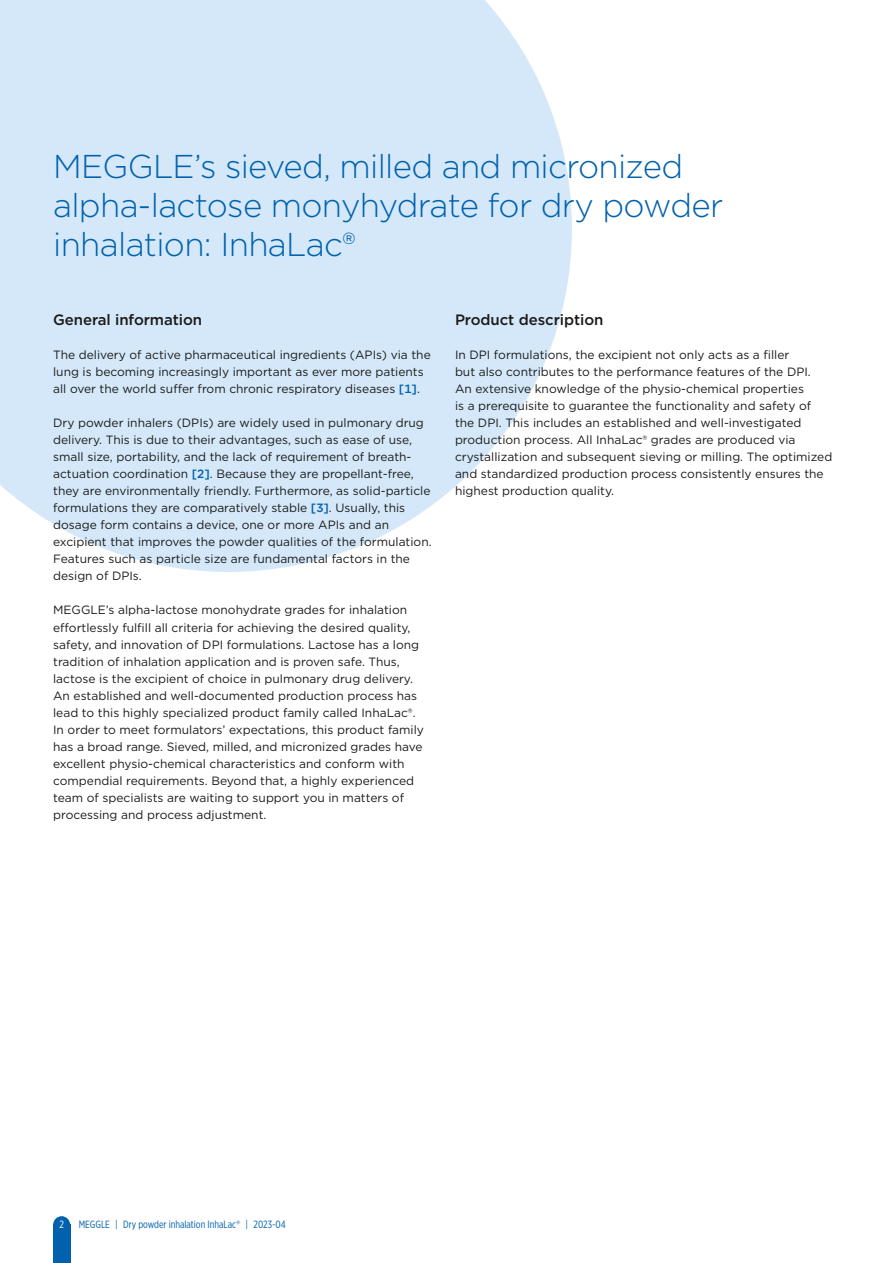
<style>
.page{position:relative;width:893px;height:1263px;background:#fff}
.page>*{position:absolute;margin:0;border:0;box-sizing:border-box;transform-origin:0 0}
.M_Head_22pt_26pt_G{font:300 33px/39px "Gotham";letter-spacing:-.02em;color:#0061ad}
.M_Subhead_10pt_4mm_G{font:500 15px "Gotham";letter-spacing:-.005em;color:#1a1a18}
.M_Copy_8pt_4mm_G_GRE{font:12px/17px "Gotham";color:#1a1a18}
.M_Category_7pt_10pt{font:10.5px "Gotham X Narrow";color:#0061ad}
.t1{font:10.5px "Gotham X Narrow";color:#fff}
.s1{font-weight:500;color:#0061ad}
.s2{font-family:"Gotham"}
</style>
<div class="page">
<svg style="left:0;top:0;width:572px;height:572px;background:#d8eaf9"></svg>
<div style="left:53px;top:1225px;width:17px;height:38px;background:#0061ad"></div>
<div style="left:53px;top:1216px;width:17px;height:17px;background:#0061ad;border-radius:50%"></div>
<p class="M_Head_22pt_26pt_G" style="left:53px;top:146px;width:672px">MEGGLE’s sieved, milled and micronized alpha-lactose monyhydrate for dry powder inhalation: InhaLac®</p>
<p class="M_Subhead_10pt_4mm_G" style="left:53px;top:310px;width:150px">General information</p>
<p class="M_Copy_8pt_4mm_G_GRE" style="left:53px;top:346px;width:379px">The delivery of active pharmaceutical ingredients (APIs) via the lung is becoming increasingly important as ever more patients all over the world suffer from chronic respiratory diseases <span class="s1">[1]</span>.</p>
<p class="M_Copy_8pt_4mm_G_GRE" style="left:53px;top:414px;width:380px">Dry powder inhalers (DPIs) are widely used in pulmonary drug delivery. This is due to their advantages, such as ease of use, small size, portability, and the lack of requirement of breath&shy;actuation coordination <span class="s1">[2]</span>. Because they are propellant-free, they are environmentally friendly. Furthermore, as solid-particle formulations they are comparatively stable <span class="s1">[3]</span>. Usually, this dosage form contains a device, one or more APIs and an excipient that improves the powder qualities of the formulation.<br>Features such as particle size are fundamental factors in the design of DPIs.</p>
<p class="M_Copy_8pt_4mm_G_GRE" style="left:53px;top:601px;width:372px">MEGGLE’s alpha-lactose monohydrate grades for inhalation effortlessly fulfill all criteria for achieving the desired quality, safety, and innovation of DPI formulations. Lactose has a long tradition of inhalation application and is proven safe. Thus, lactose is the excipient of choice in pulmonary drug delivery.<br>An established and well-documented production process has lead to this highly specialized product family called InhaLac®.<br>In order to meet formulators’ expectations, this product family has a broad range. Sieved, milled, and micronized grades have excellent physio-chemical characteristics and conform with compendial requirements. Beyond that, a highly experienced team of specialists are waiting to support you in matters of processing and process adjustment.</p>
<p class="M_Subhead_10pt_4mm_G" style="left:455px;top:310px;width:150px">Product description</p>
<p class="M_Copy_8pt_4mm_G_GRE" style="left:455px;top:346px;width:379px">In DPI formulations, the excipient not only acts as a filler<br>but also contributes to the performance features of the DPI.<br>An extensive knowledge of the physio-chemical properties<br>is a prerequisite to guarantee the functionality and safety of the DPI. This includes an established and well-investigated production process. All InhaLac® grades are produced via crystallization and subsequent sieving or milling. The optimized and standardized production process consistently ensures the highest production quality.</p>
<p class="t1" style="left:59px;top:1218px;width:6px">2</p>
<p class="M_Category_7pt_10pt" style="left:79px;top:1218px;width:209px">MEGGLE | Dry powder inhalation InhaLac<span class="s2">®</span> | 2023-04</p>
</div>
